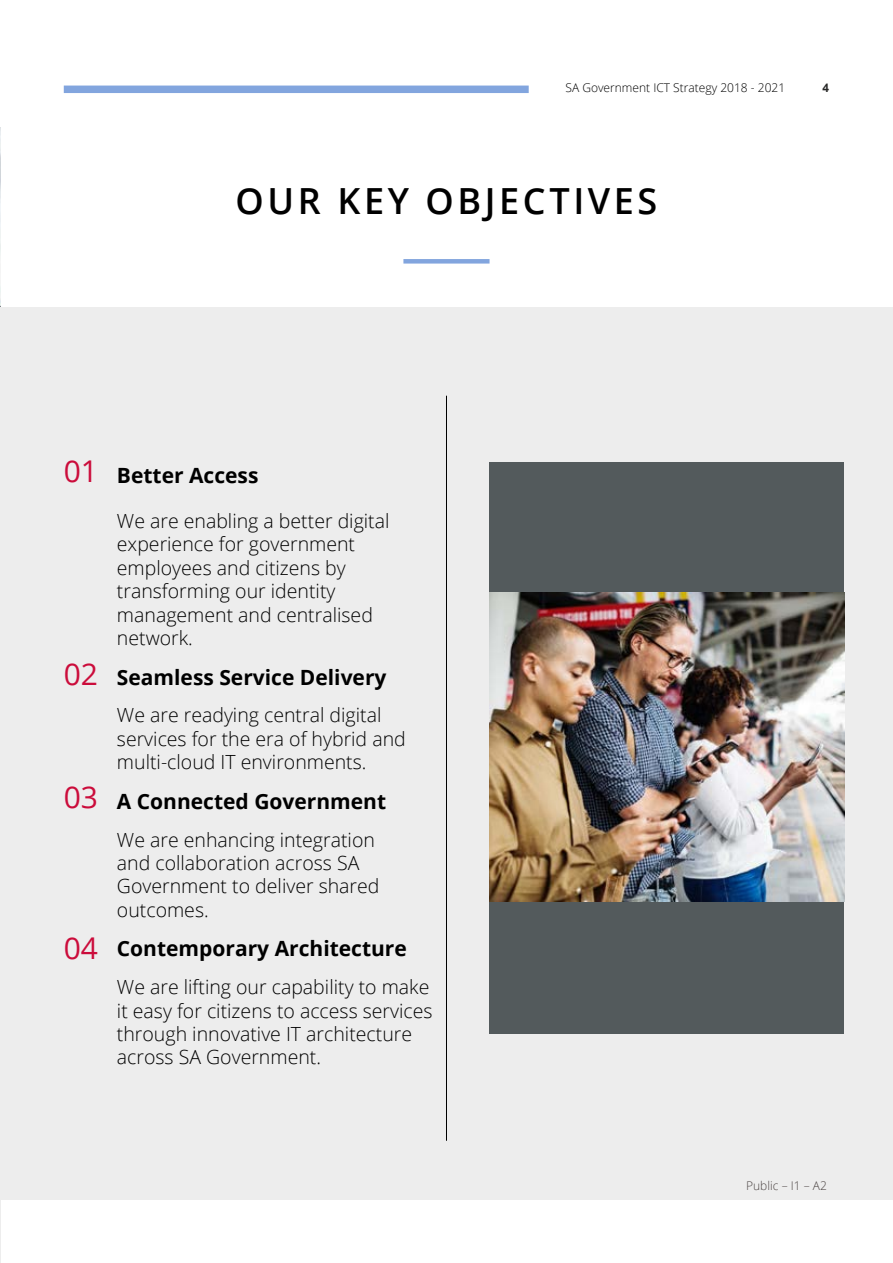
<style>
.page{position:relative;width:893px;height:1263px;background:#fff}
.page>*{position:absolute;margin:0;border:0;box-sizing:border-box;transform-origin:0 0}
.t1{font:600 36px "Open Sans";letter-spacing:.1em;color:#000}
.t2{font:30px "Open Sans";color:#cb0c3b}
.t3{font:700 21px "Open Sans";color:#000}
.t4{font:300 19.5px/23.4px "Open Sans";color:#000}
.t5{font:300 12px "Open Sans";color:#000}
.t6{font:300 12px "Open Sans";color:#4c4544}
.t7{font:700 12px "Arial";color:#282827}
</style>
<div class="page">
<img style="left:0;top:128px;width:1px;height:515px">
<div style="left:0;top:307px;width:893px;height:892px;background:#ededed"></div>
<hr style="left:446px;top:396px;width:1px;height:745px;background:#000">
<div style="left:403px;top:259px;width:87px;height:5px;background:#82a5de"></div>
<div style="left:64px;top:86px;width:465px;height:7px;background:#82a5de"></div>
<div style="left:490px;top:462px;width:354px;height:572px;background:#535a5c"></div>
<img style="left:490px;top:592px;width:354px;height:309px">
<p class="t5" style="left:566px;top:80px;width:221px">SA Government ICT Strategy 2018 - 2021</p>
<p class="t7" style="left:822px;top:80px;width:8px">4</p>
<h1 class="t1" style="left:236px;top:176px;width:423px">OUR KEY OBJECTIVES</h1>
<h2 class="t2" style="left:64px;top:450px;width:36px">01</h2>
<h2 class="t2" style="left:64px;top:653px;width:36px">02</h2>
<h2 class="t2" style="left:64px;top:776px;width:36px">03</h2>
<h2 class="t2" style="left:64px;top:927px;width:36px">04</h2>
<p class="t3" style="left:117px;top:460px;width:143px">Better Access</p>
<p class="t4" style="left:117px;top:509px;width:274px">We are enabling a better digital experience for government employees and citizens by transforming our identity management and centralised network.</p>
<p class="t3" style="left:117px;top:662px;width:271px">Seamless Service Delivery</p>
<p class="t4" style="left:117px;top:703px;width:290px">We are readying central digital services for the era of hybrid and multi-cloud IT environments.</p>
<p class="t3" style="left:117px;top:786px;width:271px">A Connected Government</p>
<p class="t4" style="left:117px;top:827px;width:264px">We are enhancing integration and collaboration across SA<br>Government to deliver shared outcomes.</p>
<p class="t3" style="left:117px;top:934px;width:291px">Contemporary Architecture</p>
<p class="t4" style="left:117px;top:975px;width:317px">We are lifting our capability to make it easy for citizens to access services through innovative IT architecture across SA Government.</p>
<p class="t6" style="left:749px;top:1172px;width:79px">Public– I1 – A2</p>
<p class="t6" style="left:746px;top:1177px;width:82px">Public – I1 – A2</p>
</div>
